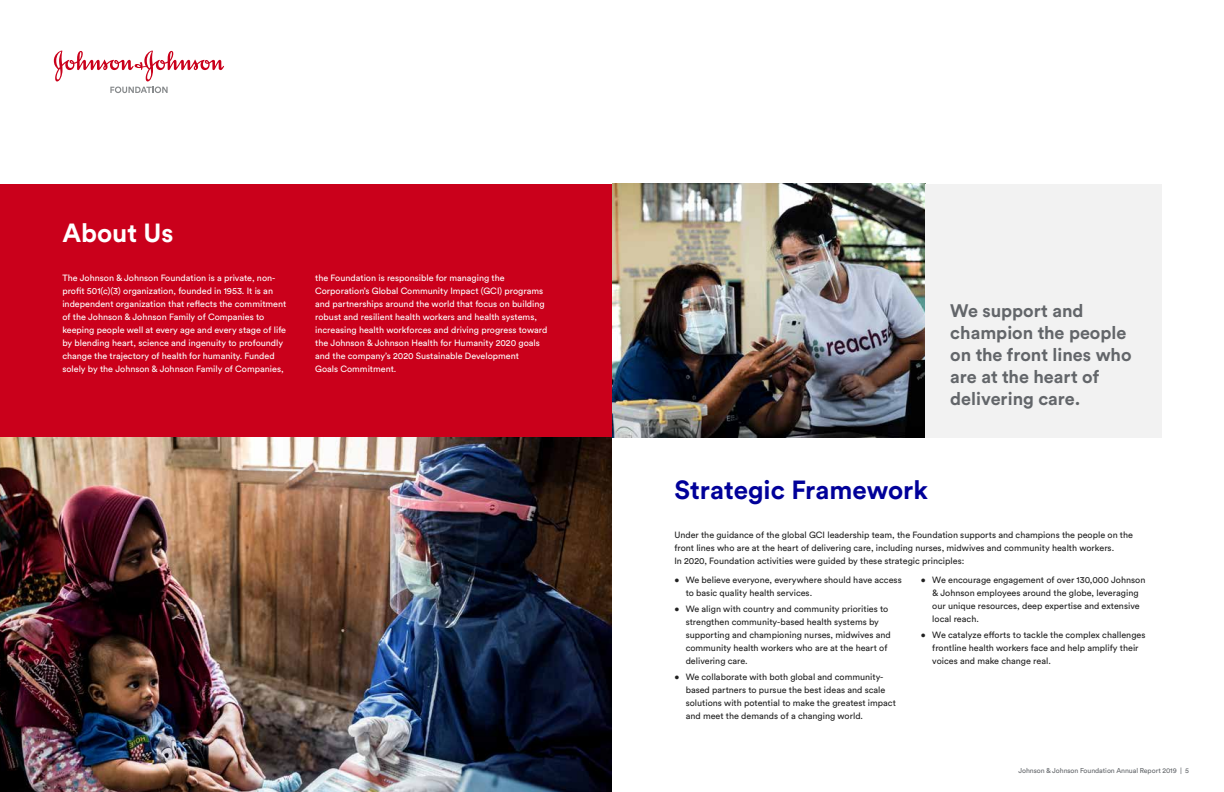
<style>
.page{position:relative;width:1224px;height:792px;background:#fff}
.page>*{position:absolute;margin:0;border:0;box-sizing:border-box;transform-origin:0 0}
.t1{font:700 26px "Circular Std";color:#009}
.t2{font:700 26px "Circular Std";color:#fff}
.t3{font:700 18px/22px "Circular Std";color:#63666a}
.t4{font:9px/13px "Circular Std";color:#212121}
.t5{font:9px/13px "Circular Std";color:#fff}
.t6{font:7px "Circular Std";letter-spacing:-.01em;color:#63666a}
</style>
<div class="page">
<div style="left:0;top:184px;width:612px;height:253px;background:#ca001b"></div>
<img style="left:0;top:437px;width:612px;height:355px">
<svg style="left:110px;top:87px;width:58px;height:6px"></svg>
<svg style="left:54px;top:51px;width:170px;height:30px"></svg>
<img style="left:612px;top:184px;width:313px;height:253px">
<div style="left:925px;top:184px;width:237px;height:253px;background:#f2f2f2"></div>
<h1 class="t2" style="left:62px;top:216px;width:113px">About Us</h1>
<p class="t5" style="left:62px;top:271px;width:225px">The Johnson &amp; Johnson Foundation is a private, non&shy;profit 501(c)(3) organization, founded in 1953. It is an independent organization that reflects the commitment of the Johnson &amp; Johnson Family of Companies to keeping people well at every age and every stage of life by blending heart, science and ingenuity to profoundly change the trajectory of health for humanity. Funded solely by the Johnson &amp; Johnson Family of Companies,</p>
<p class="t5" style="left:315px;top:271px;width:234px">the Foundation is responsible for managing the Corporation’s Global Community Impact (GCI) programs and partnerships around the world that focus on building robust and resilient health workers and health systems, increasing health workforces and driving progress toward the Johnson &amp; Johnson Health for Humanity 2020 goals and the company’s 2020 Sustainable Development<br>Goals Commitment.</p>
<h2 class="t3" style="left:950px;top:300px;width:183px">We support and champion the people on the front lines who are at the heart of delivering care.</h2>
<h1 class="t1" style="left:674px;top:473px;width:255px">Strategic Framework</h1>
<p class="t4" style="left:674px;top:528px;width:460px">Under the guidance of the global GCI leadership team, the Foundation supports and champions the people on the front lines who are at the heart of delivering care, including nurses, midwives and community health workers.<br>In 2020, Foundation activities were guided by these strategic principles:</p>
<p class="t4" style="left:686px;top:573px;width:218px;text-indent:-11px">• We believe everyone, everywhere should have access to basic quality health services.</p>
<p class="t4" style="left:686px;top:602px;width:207px;text-indent:-11px">• We align with country and community priorities to strengthen community-based health systems by supporting and championing nurses, midwives and community health workers who are at the heart of delivering care.</p>
<p class="t4" style="left:686px;top:670px;width:212px;text-indent:-11px">• We collaborate with both global and community&shy;based partners to pursue the best ideas and scale solutions with potential to make the greatest impact and meet the demands of a changing world.</p>
<p class="t4" style="left:932px;top:573px;width:215px;text-indent:-11px">• We encourage engagement of over 130,000 Johnson &amp; Johnson employees around the globe, leveraging our unique resources, deep expertise and extensive local reach.</p>
<p class="t4" style="left:932px;top:628px;width:215px;text-indent:-11px">• We catalyze efforts to tackle the complex challenges frontline health workers face and help amplify their voices and make change real.</p>
<p class="t6" style="left:1018px;top:766px;width:172px">Johnson &amp; Johnson Foundation Annual Report 2019 | 5</p>
</div>
